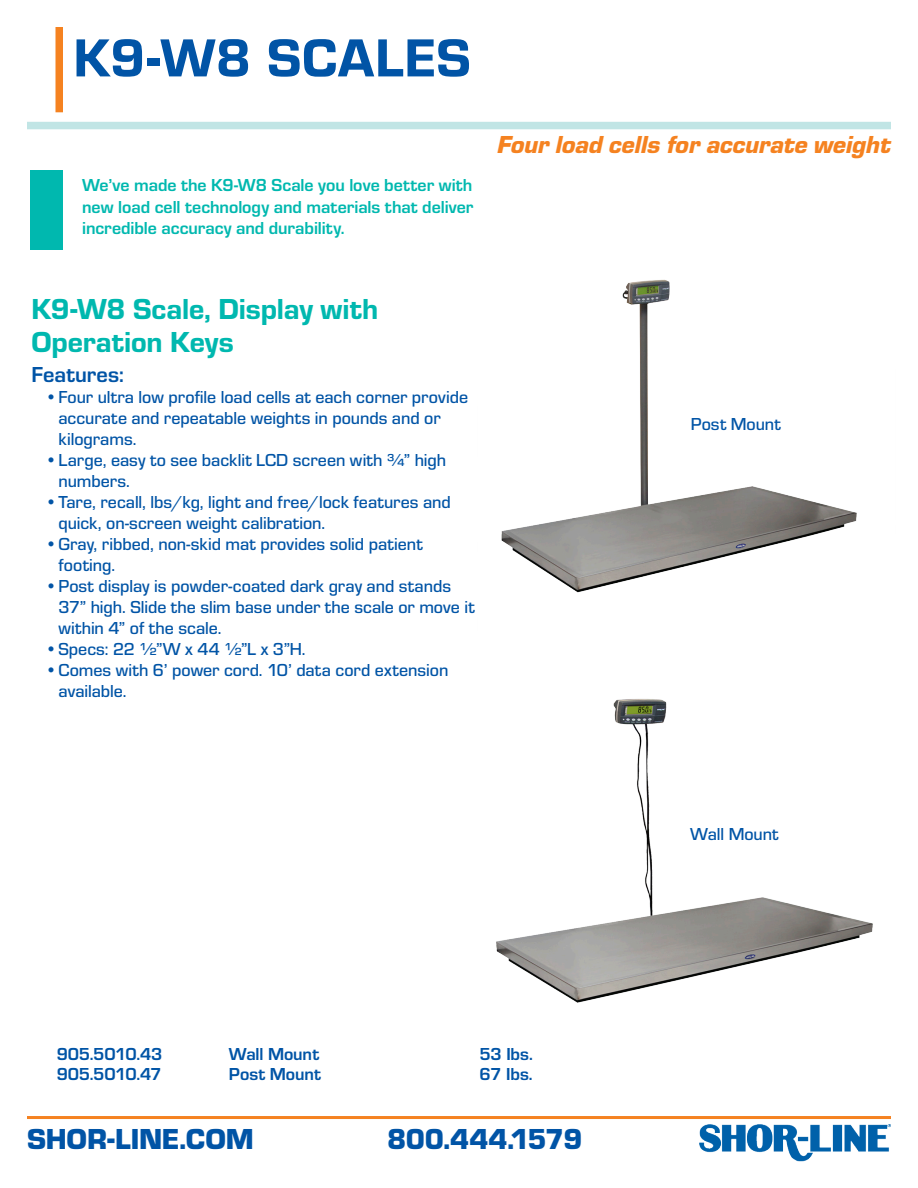
<style>
.page{position:relative;width:918px;height:1188px;background:#fff}
.page>*{position:absolute;margin:0;border:0;box-sizing:border-box;transform-origin:0 0}
.BIG_TITLE{font:55.5px "Eurostile Hea";letter-spacing:.015em;color:#0154a6}
.Sub_Product_title{font:30px/33px "Eurostile Hea";letter-spacing:-.005em;color:#00b8af}
.t1{font:900 30px "Eurostile";letter-spacing:-.01em;color:#0154a6}
.sub_description{font:italic 900 25.5px "Eurostile";letter-spacing:-.005em;color:#f58220}
.Benefits_Featurs{font:700 22.5px "Eurostile";color:#0154a6}
.non-bullet_body{font:500 18px/21px "Eurostile";color:#0154a6}
.blurb{font:700 18px/21.6px "Eurostile";letter-spacing:-.005em;color:#00b8af;text-align:justify}
.Table_Heading{font:700 18px "Eurostile";letter-spacing:-.01em;color:#0154a6}
</style>
<div class="page">
<img style="left:700px;top:1125px;width:191px;height:37px">
<div style="left:27px;top:122px;width:864px;height:7px;background:#c1e5e5"></div>
<div style="left:56px;top:27px;width:7px;height:85px;background:#f58220"></div>
<hr style="left:27px;top:1116px;width:864px;height:3px;background:#f58220">
<div style="left:30px;top:170px;width:33px;height:80px;background:#00b8af"></div>
<img style="left:501px;top:279px;width:356px;height:314px">
<img style="left:496px;top:699px;width:377px;height:304px">
<p class="BIG_TITLE" style="left:73px;top:19px;width:399px">K9-W8 SCALES</p>
<p class="blurb" style="left:82px;top:173px;width:393px">We’ve made the K9-W8 Scale you love better with new load cell technology and materials that deliver incredible accuracy and durability.</p>
<p class="sub_description" style="left:497px;top:126px;width:395px">Four load cells for accurate weight</p>
<p class="Sub_Product_title" style="left:32px;top:290px;width:348px">K9-W8 Scale, Display with<br>Operation Keys</p>
<p class="Benefits_Featurs" style="left:32px;top:358px;width:94px">Features:</p>
<p class="non-bullet_body" style="left:58px;top:385px;width:411px;text-indent:-14px">•Four ultra low profile load cells at each corner provide accurate and repeatable weights in pounds and or kilograms.</p>
<p class="non-bullet_body" style="left:58px;top:448px;width:389px;text-indent:-14px">•Large, easy to see backlit LCD screen with ¾” high numbers.</p>
<p class="non-bullet_body" style="left:58px;top:490px;width:394px;text-indent:-14px">•Tare, recall, lbs/kg, light and free/lock features and quick, on-screen weight calibration.</p>
<p class="non-bullet_body" style="left:58px;top:532px;width:366px;text-indent:-14px">•Gray, ribbed, non-skid mat provides solid patient footing.</p>
<p class="non-bullet_body" style="left:58px;top:574px;width:418px;text-indent:-14px">•Post display is powder-coated dark gray and stands<br>37” high. Slide the slim base under the scale or move it within 4” of the scale.</p>
<p class="non-bullet_body" style="left:45px;top:637px;width:262px">•Specs: 22 ½”W x 44 ½”L x 3”H.</p>
<p class="non-bullet_body" style="left:58px;top:658px;width:391px;text-indent:-14px">•Comes with 6’ power cord. 10’ data cord extension available.</p>
<p class="non-bullet_body" style="left:691px;top:412px;width:92px">Post Mount</p>
<p class="non-bullet_body" style="left:690px;top:823px;width:90px">Wall Mount</p>
<p class="Table_Heading" style="left:57px;top:1041px;width:107px">905.5010.43</p>
<p class="Table_Heading" style="left:229px;top:1041px;width:92px">Wall Mount</p>
<p class="Table_Heading" style="left:480px;top:1041px;width:55px">53 Ibs.</p>
<p class="Table_Heading" style="left:57px;top:1061px;width:106px">905.5010.47</p>
<p class="Table_Heading" style="left:229px;top:1061px;width:94px">Post Mount</p>
<p class="Table_Heading" style="left:480px;top:1061px;width:55px">67 Ibs.</p>
<p class="t1" style="left:27px;top:1118px;width:228px">SHOR-LINE.COM</p>
<p class="t1" style="left:387px;top:1118px;width:197px">800.444.1579</p>
</div>
